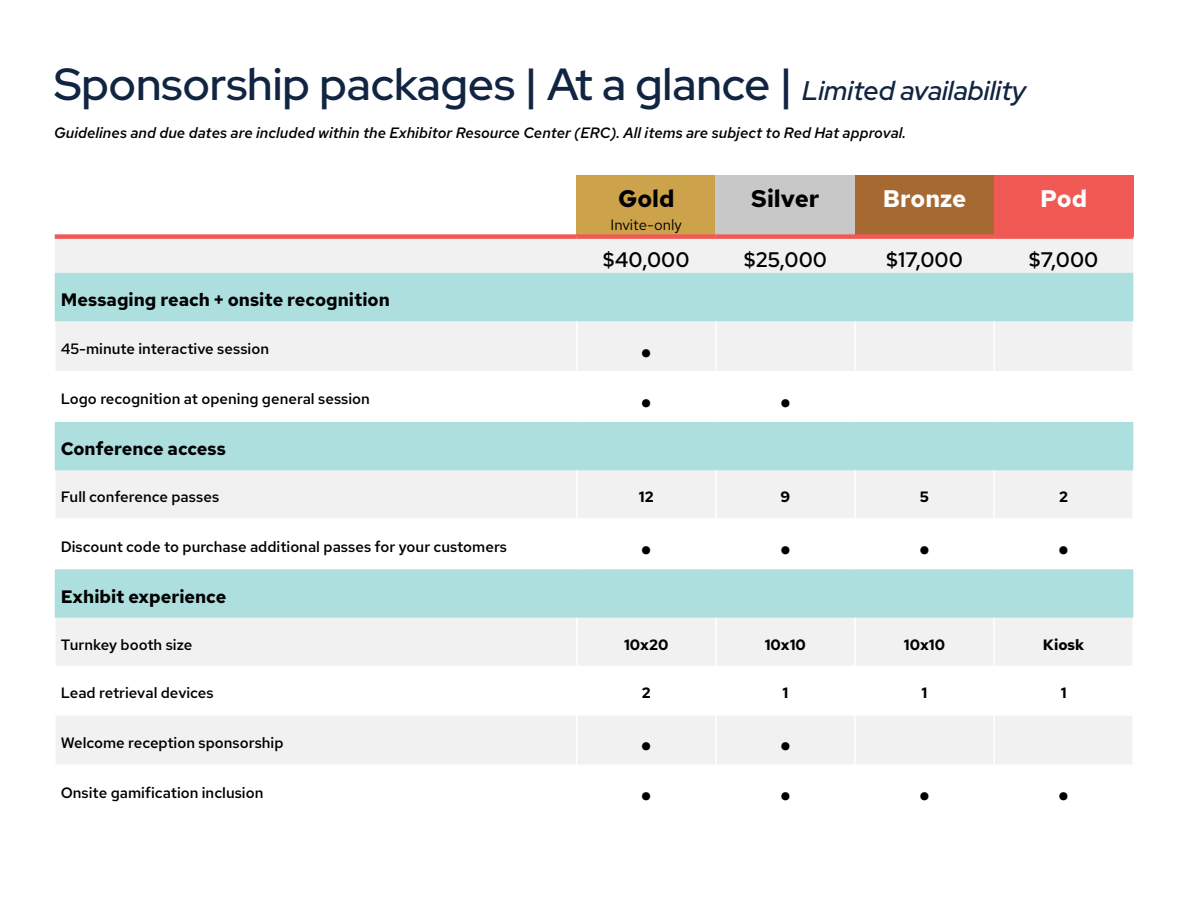
<style>
.page{position:relative;width:1188px;height:918px;background:#fff}
.page>*{position:absolute;margin:0;border:0;box-sizing:border-box;transform-origin:0 0}
.t1{font:500 45px "Red Hat Display";color:#112441}
.t2{font:500 37.5px "Red Hat Text";color:#000}
.t3{font:700 24px "Red Hat Text";color:#000}
.t4{font:700 24px "Red Hat Text";color:#fff}
.t5{font:500 21px "Red Hat Text";color:#000}
.t6{font:700 18px "Red Hat Text";color:#000}
.t7{font:500 15px "Red Hat Text";color:#000}
.t8{font:italic 500 15px "Red Hat Text";color:#000}
.t9{font:700 15px "Red Hat Text";color:#000}
.t10{font:15px "Red Hat Text";color:#000}
.s1{font-style:italic;font-size:27px}
</style>
<div class="page">
<div style="left:577px;top:176px;width:139px;height:61px;background:#cca34a"></div>
<div style="left:716px;top:176px;width:139px;height:61px;background:#c8c8c8"></div>
<div style="left:855px;top:176px;width:139px;height:61px;background:#a76932"></div>
<div style="left:994px;top:176px;width:139px;height:61px;background:#f15a54"></div>
<div style="left:55px;top:239px;width:1078px;height:34px;background:#f1f1f2"></div>
<svg style="left:55px;top:273px;width:1078px;height:98px"></svg>
<svg style="left:55px;top:422px;width:1078px;height:342px"></svg>
<div style="left:55px;top:234px;width:522px;height:5px;background:#f15a54"></div>
<div style="left:577px;top:234px;width:139px;height:5px;background:#f15a54"></div>
<div style="left:716px;top:234px;width:139px;height:5px;background:#f15a54"></div>
<div style="left:855px;top:234px;width:139px;height:5px;background:#f15a54"></div>
<div style="left:994px;top:234px;width:139px;height:5px;background:#f15a54"></div>
<hr style="left:54px;top:321px;width:2px;height:50px;background:#fff">
<hr style="left:576px;top:321px;width:1px;height:50px;background:#fff">
<hr style="left:715px;top:321px;width:2px;height:50px;background:#fff">
<hr style="left:854px;top:321px;width:2px;height:50px;background:#fff">
<hr style="left:993px;top:321px;width:2px;height:50px;background:#fff">
<hr style="left:1132px;top:321px;width:2px;height:50px;background:#fff">
<hr style="left:54px;top:470px;width:2px;height:48px;background:#fff">
<hr style="left:576px;top:470px;width:1px;height:48px;background:#fff">
<hr style="left:715px;top:470px;width:2px;height:48px;background:#fff">
<hr style="left:854px;top:470px;width:2px;height:48px;background:#fff">
<hr style="left:993px;top:470px;width:2px;height:48px;background:#fff">
<hr style="left:1132px;top:470px;width:2px;height:48px;background:#fff">
<hr style="left:54px;top:518px;width:523px;height:2px;background:#fff">
<hr style="left:54px;top:520px;width:2px;height:49px;background:#fff">
<hr style="left:577px;top:518px;width:139px;height:2px;background:#fff">
<hr style="left:576px;top:520px;width:1px;height:49px;background:#fff">
<hr style="left:716px;top:518px;width:139px;height:2px;background:#fff">
<hr style="left:715px;top:520px;width:2px;height:49px;background:#fff">
<hr style="left:855px;top:518px;width:139px;height:2px;background:#fff">
<hr style="left:854px;top:520px;width:2px;height:49px;background:#fff">
<hr style="left:994px;top:518px;width:140px;height:2px;background:#fff">
<hr style="left:993px;top:520px;width:2px;height:49px;background:#fff">
<hr style="left:1132px;top:520px;width:2px;height:49px;background:#fff">
<hr style="left:54px;top:618px;width:2px;height:48px;background:#fff">
<hr style="left:576px;top:618px;width:1px;height:48px;background:#fff">
<hr style="left:715px;top:618px;width:2px;height:48px;background:#fff">
<hr style="left:854px;top:618px;width:2px;height:48px;background:#fff">
<hr style="left:993px;top:618px;width:2px;height:48px;background:#fff">
<hr style="left:1132px;top:618px;width:2px;height:48px;background:#fff">
<hr style="left:54px;top:666px;width:523px;height:1px;background:#fff">
<hr style="left:54px;top:667px;width:2px;height:47px;background:#fff">
<hr style="left:577px;top:666px;width:139px;height:1px;background:#fff">
<hr style="left:576px;top:667px;width:1px;height:47px;background:#fff">
<hr style="left:716px;top:666px;width:139px;height:1px;background:#fff">
<hr style="left:715px;top:667px;width:2px;height:47px;background:#fff">
<hr style="left:855px;top:666px;width:139px;height:1px;background:#fff">
<hr style="left:854px;top:667px;width:2px;height:47px;background:#fff">
<hr style="left:994px;top:666px;width:140px;height:1px;background:#fff">
<hr style="left:993px;top:667px;width:2px;height:47px;background:#fff">
<hr style="left:1132px;top:667px;width:2px;height:47px;background:#fff">
<hr style="left:54px;top:714px;width:523px;height:2px;background:#fff">
<hr style="left:54px;top:716px;width:2px;height:48px;background:#fff">
<hr style="left:577px;top:714px;width:139px;height:2px;background:#fff">
<hr style="left:576px;top:716px;width:1px;height:48px;background:#fff">
<hr style="left:716px;top:714px;width:139px;height:2px;background:#fff">
<hr style="left:715px;top:716px;width:2px;height:48px;background:#fff">
<hr style="left:855px;top:714px;width:139px;height:2px;background:#fff">
<hr style="left:854px;top:716px;width:2px;height:48px;background:#fff">
<hr style="left:994px;top:714px;width:140px;height:2px;background:#fff">
<hr style="left:993px;top:716px;width:2px;height:48px;background:#fff">
<hr style="left:1132px;top:716px;width:2px;height:48px;background:#fff">
<h1 class="t1" style="left:54px;top:55px;width:974px">Sponsorship packages | At a glance | <span class="s1">Limited availability</span></h1>
<p class="t8" style="left:54px;top:123px;width:854px">Guidelines and due dates are included within the Exhibitor Resource Center (ERC). All items are subject to Red Hat approval.</p>
<h3 class="t3" style="left:618px;top:183px;width:58px">Gold</h3>
<p class="t10" style="left:611px;top:214px;width:73px">Invite-only</p>
<h3 class="t3" style="left:751px;top:182px;width:70px">Silver</h3>
<h3 class="t4" style="left:883px;top:182px;width:85px">Bronze</h3>
<h3 class="t4" style="left:1040px;top:182px;width:48px">Pod</h3>
<h3 class="t5" style="left:603px;top:245px;width:88px">$40,000</h3>
<h3 class="t5" style="left:744px;top:245px;width:85px">$25,000</h3>
<h3 class="t5" style="left:886px;top:245px;width:78px">$17,000</h3>
<h3 class="t5" style="left:1029px;top:245px;width:71px">$7,000</h3>
<p class="t6" style="left:61px;top:288px;width:331px">Messaging reach + onsite recognition</p>
<p class="t7" style="left:61px;top:339px;width:210px">45-minute interactive session</p>
<h2 class="t2" style="left:640px;top:328px;width:15px">•</h2>
<p class="t7" style="left:61px;top:389px;width:311px">Logo recognition at opening general session</p>
<h2 class="t2" style="left:640px;top:378px;width:15px">•</h2>
<h2 class="t2" style="left:779px;top:378px;width:15px">•</h2>
<p class="t6" style="left:61px;top:437px;width:167px">Conference access</p>
<p class="t7" style="left:61px;top:487px;width:160px">Full conference passes</p>
<p class="t9" style="left:639px;top:487px;width:16px">12</p>
<p class="t9" style="left:781px;top:487px;width:11px">9</p>
<p class="t9" style="left:920px;top:487px;width:11px">5</p>
<p class="t9" style="left:1059px;top:487px;width:10px">2</p>
<p class="t7" style="left:61px;top:537px;width:448px">Discount code to purchase additional passes for your customers</p>
<h2 class="t2" style="left:640px;top:525px;width:15px">•</h2>
<h2 class="t2" style="left:779px;top:525px;width:15px">•</h2>
<h2 class="t2" style="left:918px;top:525px;width:15px">•</h2>
<h2 class="t2" style="left:1057px;top:525px;width:15px">•</h2>
<p class="t6" style="left:61px;top:584px;width:167px">Exhibit experience</p>
<p class="t7" style="left:61px;top:635px;width:133px">Turnkey booth size</p>
<p class="t9" style="left:624px;top:634px;width:46px">10x20</p>
<p class="t9" style="left:765px;top:634px;width:43px">10x10</p>
<p class="t9" style="left:904px;top:634px;width:43px">10x10</p>
<p class="t9" style="left:1043px;top:634px;width:43px">Kiosk</p>
<p class="t7" style="left:61px;top:683px;width:154px">Lead retrieval devices</p>
<p class="t9" style="left:642px;top:683px;width:10px">2</p>
<p class="t9" style="left:783px;top:683px;width:7px">1</p>
<p class="t9" style="left:922px;top:683px;width:7px">1</p>
<p class="t9" style="left:1061px;top:683px;width:7px">1</p>
<p class="t7" style="left:61px;top:733px;width:224px">Welcome reception sponsorship</p>
<h2 class="t2" style="left:640px;top:721px;width:15px">•</h2>
<h2 class="t2" style="left:779px;top:721px;width:15px">•</h2>
<p class="t7" style="left:61px;top:783px;width:204px">Onsite gamification inclusion</p>
<h2 class="t2" style="left:640px;top:771px;width:15px">•</h2>
<h2 class="t2" style="left:779px;top:771px;width:15px">•</h2>
<h2 class="t2" style="left:918px;top:771px;width:15px">•</h2>
<h2 class="t2" style="left:1057px;top:771px;width:15px">•</h2>
</div>
